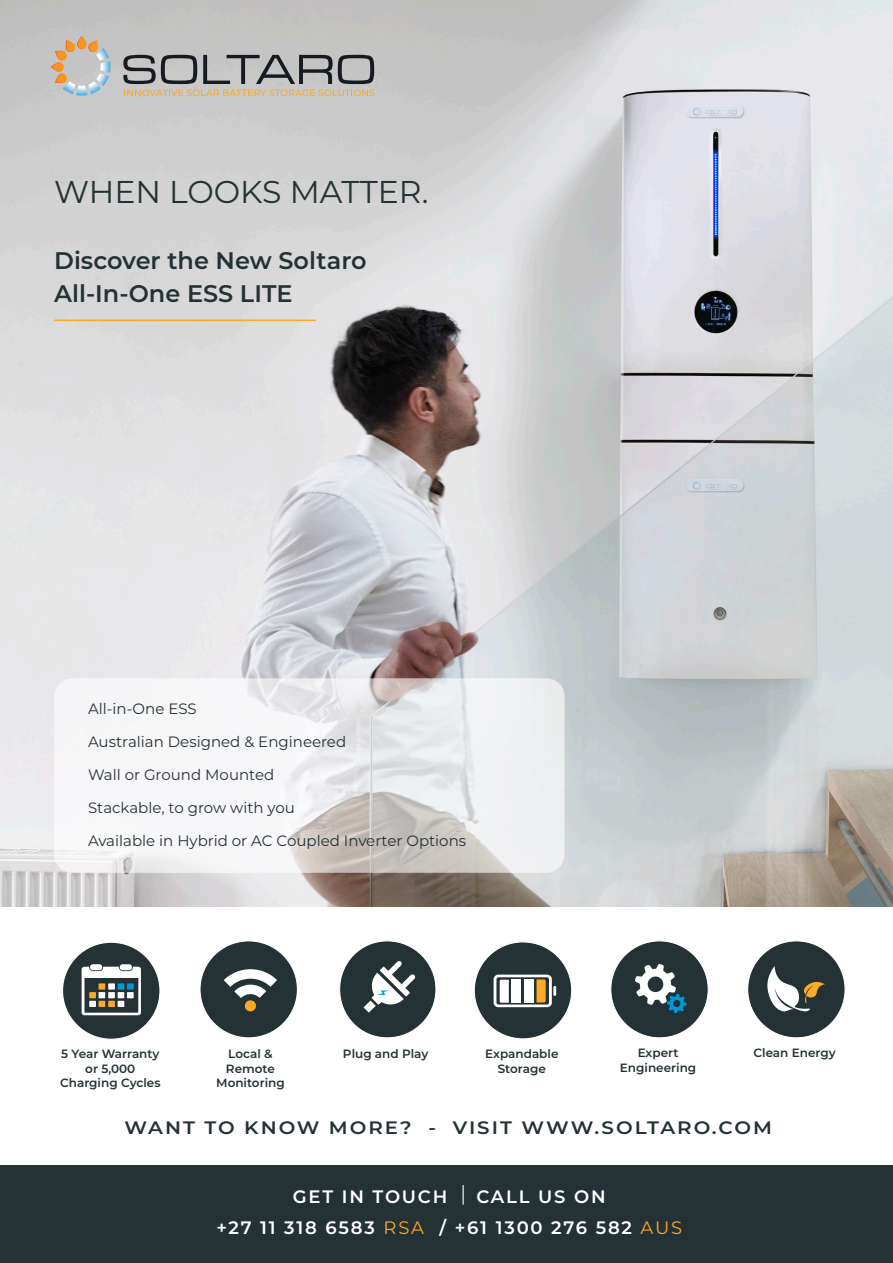
<style>
.page{position:relative;width:893px;height:1263px;background:#fff}
.page>*{position:absolute;margin:0;border:0;box-sizing:border-box;transform-origin:0 0}
.t1{font:31.5px "Montserrat";color:#253235}
.t2{font:600 24px "Montserrat";color:#253235}
.t3{font:600 18px/31.5px "Montserrat";letter-spacing:.1em;color:#fff}
.t4{font:600 18px "Montserrat";letter-spacing:.1em;color:#253235;scale:1.1 1}
.t5{font:15px "Montserrat";color:#253235}
.t6{font:600 12px/14.4px "Montserrat";color:#253235;text-align:center}
.s1{font-weight:400;color:#faa928}
</style>
<div class="page">
<img style="left:0;top:0;width:893px;height:907px">
<svg style="left:54px;top:678px;width:510px;height:195px;fill:#f1f3f5"></svg>
<hr style="left:54px;top:320px;width:262px;height:1px;background:#faa928">
<svg style="left:51px;top:62px;width:13px;height:9px"></svg>
<div style="left:51px;top:62px;width:13px;height:10px;border:1px solid #fff;border-radius:4px"></div>
<svg style="left:77px;top:37px;width:9px;height:12px"></svg>
<div style="left:77px;top:36px;width:10px;height:13px;border:1px solid #fff;border-radius:4px"></div>
<svg style="left:55px;top:41px;width:56px;height:55px;background:#c7bfb2"></svg>
<svg style="left:123px;top:55px;width:251px;height:41px;background:#a29f9a"></svg>
<div style="left:0;top:1165px;width:893px;height:98px;background:#253235"></div>
<svg style="left:463px;top:1185px;width:1px;height:19px"></svg>
<div style="left:63px;top:942px;width:97px;height:97px;background:#253235;border-radius:50%"></div>
<svg style="left:82px;top:967px;width:59px;height:48px"></svg>
<div style="left:90px;top:964px;width:12px;height:6px;background:#fff;border-radius:3px"></div>
<div style="left:120px;top:964px;width:12px;height:6px;background:#fff;border-radius:3px"></div>
<div style="left:748px;top:941px;width:97px;height:97px;background:#253235;border-radius:50%"></div>
<svg style="left:767px;top:966px;width:58px;height:46px"></svg>
<div style="left:474px;top:942px;width:98px;height:97px;background:#253235;border-radius:50%"></div>
<svg style="left:494px;top:974px;width:62px;height:33px"></svg>
<div style="left:340px;top:941px;width:96px;height:97px;background:#253235;border-radius:50%"></div>
<svg style="left:364px;top:961px;width:51px;height:52px"></svg>
<div style="left:200px;top:941px;width:97px;height:97px;background:#253235;border-radius:50%"></div>
<svg style="left:224px;top:969px;width:53px;height:29px"></svg>
<div style="left:245px;top:1000px;width:11px;height:11px;background:#faa928;border-radius:50%"></div>
<div style="left:611px;top:941px;width:97px;height:97px;background:#253235;border-radius:50%"></div>
<svg style="left:635px;top:964px;width:51px;height:49px"></svg>
<p class="t1" style="left:54px;top:170px;width:376px">WHEN LOOKS MATTER.</p>
<p class="t2" style="left:54px;top:243px;width:314px">Discover the New Soltaro</p>
<p class="t2" style="left:54px;top:277px;width:240px">All-In-One ESS LITE</p>
<p class="t5" style="left:88px;top:698px;width:110px">All-in-One ESS</p>
<p class="t5" style="left:88px;top:731px;width:260px">Australian Designed &amp; Engineered</p>
<p class="t5" style="left:88px;top:764px;width:188px">Wall or Ground Mounted</p>
<p class="t5" style="left:88px;top:797px;width:208px">Stackable, to grow with you</p>
<p class="t5" style="left:88px;top:830px;width:380px">Available in Hybrid or AC Coupled Inverter Options</p>
<p class="t6" style="left:60px;top:1046px;width:102px">5 Year Warranty or 5,000<br>Charging Cycles</p>
<p class="t6" style="left:216px;top:1046px;width:70px">Local &amp;<br>Remote<br>Monitoring</p>
<p class="t6" style="left:343px;top:1046px;width:87px">Plug and Play</p>
<p class="t6" style="left:485px;top:1046px;width:75px">Expandable<br>Storage</p>
<p class="t6" style="left:620px;top:1045px;width:78px">Expert<br>Engineering</p>
<p class="t6" style="left:753px;top:1045px;width:84px">Clean Energy</p>
<p class="t4" style="left:124px;top:1115px;width:590px">WANT TO KNOW MORE? - VISIT WWW.SOLTARO.COM</p>
<p class="t3" style="left:216px;top:1180px;width:467px;text-indent:260px">CALL US ON<br>+27 11 318 6583 <span class="s1">RSA</span> / +61 1300 276 582 <span class="s1">AUS</span></p>
<p class="t3" style="left:293px;top:1180px;width:156px">GET IN TOUCH</p>
</div>
